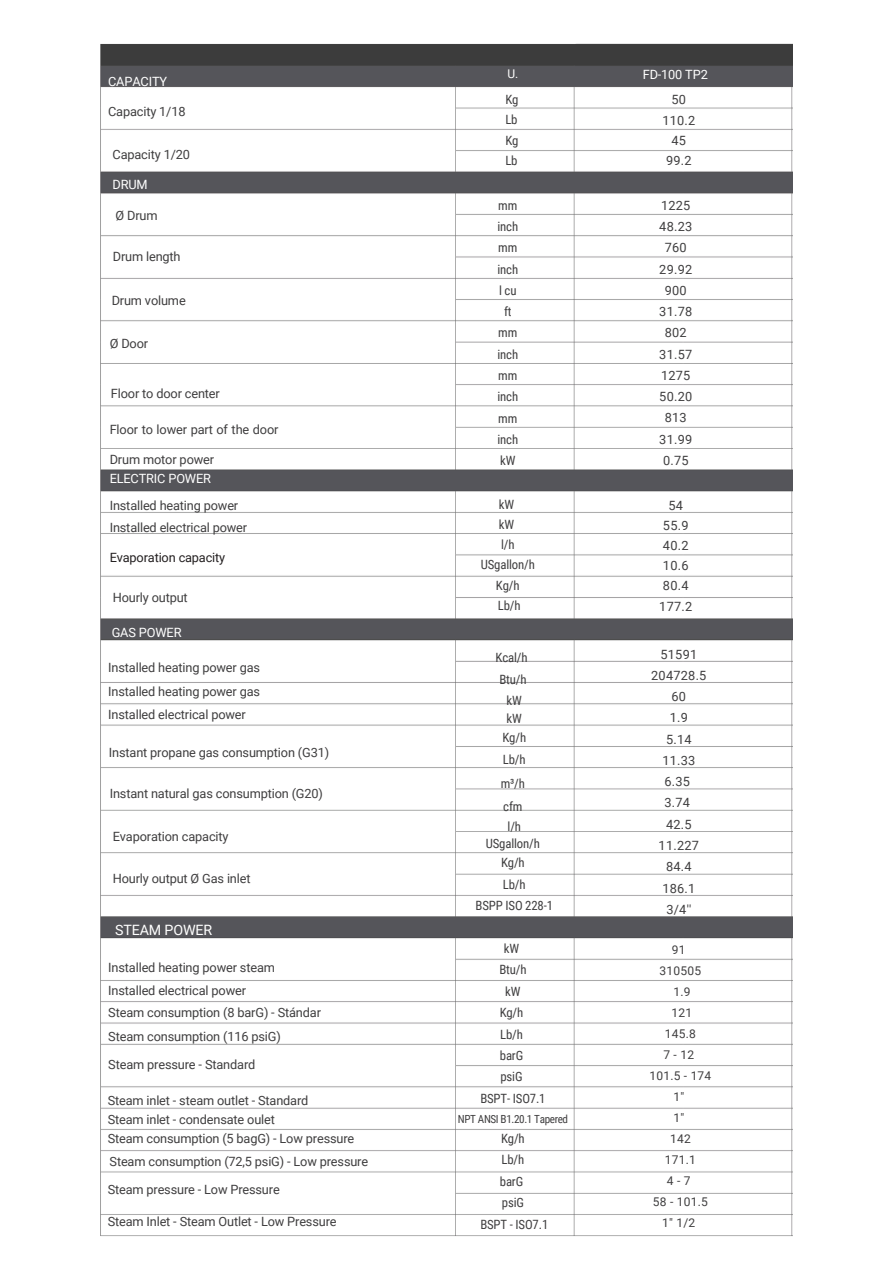
<style>
.page{position:relative;width:894px;height:1264px;background:#fff}
.page>*{position:absolute;margin:0;border:0;box-sizing:border-box;transform-origin:0 0}
.t1{font:14.25px "Roboto";letter-spacing:-.01em;color:#fff}
.t2{font:12.75px/22.6px "Roboto";letter-spacing:-.01em;color:#3f3e3f}
.t3{font:12.75px/21.3px "Roboto Condensed";letter-spacing:-.01em;color:#3f3e3f;text-align:center}
.t4{font:12.75px/21.3px "Roboto";letter-spacing:.02em;color:#3f3e3f;text-align:center}
.t5{font:12.75px "Roboto";letter-spacing:-.01em;color:#fff}
.t6{font:12.75px "Roboto";letter-spacing:-.01em;color:#231f20}
.t7{font:12px/21px "Roboto";letter-spacing:.02em;color:#3f3e3f;text-align:center}
.t8{font:12px "Roboto";color:#fff}
.t9{font:11.25px "Roboto Condensed";letter-spacing:-.035em;color:#3f3e3f}
.s1{color:#fff}
</style>
<div class="page">
<img style="left:100px;top:43px;width:692px;height:1193px">
<h3 class="t5" style="left:108px;top:74px;width:60px">CAPACITY</h3>
<h3 class="t2" style="left:108px;top:100px;width:79px">Capacity 1/18</h3>
<h3 class="t2" style="left:112px;top:143px;width:79px">Capacity 1/20</h3>
<h3 class="t5" style="left:112px;top:177px;width:37px">DRUM</h3>
<h3 class="t2" style="left:115px;top:204px;width:44px">Ø Drum</h3>
<h3 class="t2" style="left:113px;top:245px;width:69px">Drum length</h3>
<h3 class="t2" style="left:112px;top:289px;width:76px">Drum volume</h3>
<h3 class="t2" style="left:110px;top:332px;width:40px">Ø Door</h3>
<h3 class="t2" style="left:111px;top:382px;width:110px">Floor to door center</h3>
<h3 class="t2" style="left:110px;top:418px;width:170px">Floor to lower part of the door</h3>
<h3 class="t2" style="left:110px;top:450px;width:106px;line-height:19.2px">Drum motor power<br><span class="s1">ELECTRIC POWER</span></h3>
<p class="t2" style="left:110px;top:495px;width:139px;line-height:21.3px">Installed heating power<br>Installed electrical power</p>
<p class="t6" style="left:110px;top:550px;width:117px">Evaporation capacity</p>
<h3 class="t2" style="left:113px;top:586px;width:76px">Hourly output</h3>
<h3 class="t5" style="left:112px;top:625px;width:71px">GAS POWER</h3>
<h2 class="t2" style="left:108px;top:656px;width:153px;line-height:23.4px;text-align:justify">Installed heating power gas Installed heating power gas Installed electrical power</h2>
<p class="t2" style="left:109px;top:741px;width:222px">Instant propane gas consumption (G31)</p>
<h3 class="t2" style="left:110px;top:782px;width:215px">Instant natural gas consumption (G20)</h3>
<h3 class="t2" style="left:113px;top:825px;width:117px">Evaporation capacity</h3>
<p class="t2" style="left:113px;top:867px;width:139px">Hourly output Ø Gas inlet</p>
<p class="t1" style="left:115px;top:921px;width:98px">STEAM POWER</p>
<h2 class="t2" style="left:108px;top:956px;width:214px">Installed heating power steam<br>Installed electrical power<br>Steam consumption (8 barG) - Stándar<br>Steam consumption (116 psiG)</h2>
<h2 class="t2" style="left:108px;top:1053px;width:148px">Steam pressure - Standard</h2>
<p class="t2" style="left:108px;top:1090px;width:248px;line-height:19px">Steam inlet - steam outlet - Standard<br>Steam inlet - condensate oulet<br>Steam consumption (5 bagG) - Low pressure</p>
<p class="t2" style="left:108px;top:1178px;width:173px">Steam pressure - Low Pressure</p>
<p class="t2" style="left:108px;top:1210px;width:230px">Steam Inlet - Steam Outlet - Low Pressure</p>
<p class="t2" style="left:110px;top:1150px;width:260px">Steam consumption (72,5 psiG) - Low pressure</p>
<h3 class="t8" style="left:507px;top:67px;width:12px">U.</h3>
<h3 class="t3" style="left:505px;top:90px;width:15px;line-height:20.2px;text-align:justify">Kg Lb Kg Lb</h3>
<h3 class="t3" style="left:497px;top:195px;width:22px">mm inch mm inch lcu ft mm inch mm inch mm inch kW</h3>
<h3 class="t3" style="left:480px;top:494px;width:56px;line-height:20.2px">kW<br>kW<br>l/h<br>USgallon/h<br>Kg/h</h3>
<h3 class="t3" style="left:497px;top:595px;width:24px">Lb/h</h3>
<p class="t3" style="left:495px;top:646px;width:34px;line-height:22.4px;text-align:left">Kcal/h<br>Btu/h</p>
<p class="t3" style="left:502px;top:691px;width:25px;line-height:18.6px">kW kW<br>Kg/h</p>
<p class="t3" style="left:500px;top:748px;width:26px;line-height:23.4px;text-align:justify">Lb/h m³/h cfm</p>
<p class="t3" style="left:485px;top:818px;width:56px;line-height:17.1px">l/h<br>USgallon/h</p>
<p class="t3" style="left:501px;top:852px;width:25px">Kg/h</p>
<p class="t3" style="left:475px;top:873px;width:79px">Lb/h<br>BSPP ISO 228-1</p>
<h3 class="t3" style="left:503px;top:937px;width:17px">kW</h3>
<h1 class="t3" style="left:499px;top:959px;width:29px">Btu/h</h1>
<h3 class="t3" style="left:505px;top:980px;width:17px">kW</h3>
<h3 class="t3" style="left:499px;top:1002px;width:25px">Kg/h</h3>
<h3 class="t3" style="left:500px;top:1023px;width:24px">Lb/h</h3>
<h3 class="t3" style="left:499px;top:1044px;width:25px">barG</h3>
<h2 class="t3" style="left:500px;top:1066px;width:24px">psiG</h2>
<h3 class="t3" style="left:480px;top:1087px;width:67px">BSPT- ISO7.1</h3>
<h3 class="t9" style="left:458px;top:1112px;width:112px">NPT ANSI B1.20.1 Tapered</h3>
<h3 class="t3" style="left:501px;top:1127px;width:25px">Kg/h</h3>
<h3 class="t3" style="left:501px;top:1149px;width:24px">Lb/h</h3>
<p class="t3" style="left:499px;top:1170px;width:25px">barG</p>
<p class="t3" style="left:501px;top:1192px;width:24px">psiG</p>
<p class="t3" style="left:480px;top:1213px;width:69px">BSPT - ISO7.1</p>
<p class="t5" style="left:642px;top:67px;width:67px">FD-100 TP2</p>
<h3 class="t2" style="left:662px;top:90px;width:34px;line-height:20.2px;text-align:center">50<br>110.2<br>45<br>99.2</h3>
<h3 class="t4" style="left:659px;top:195px;width:34px">1225<br>48.23<br>760<br>29.92<br>900<br>31.78<br>802<br>31.57<br>1275<br>50.20<br>813<br>31.99<br>0.75</h3>
<h3 class="t4" style="left:659px;top:495px;width:34px;line-height:20.2px">54<br>55.9<br>40.2<br>10.6<br>80.4<br>177.2</h3>
<p class="t4" style="left:651px;top:643px;width:57px">51591<br>204728.5<br>60<br>1.9<br>5.14<br>11.33<br>6.35<br>3.74<br>42.5<br>11.227<br>84.4<br>186.1<br>3/4''</p>
<p class="t7" style="left:649px;top:939px;width:63px">91<br>310505<br>1.9<br>121<br>145.8<br>7-12<br>101.5 - 174<br>1"<br>1"<br>142<br>171.1<br>4-7<br>58 - 101.5<br>1" 1/2</p>
</div>
